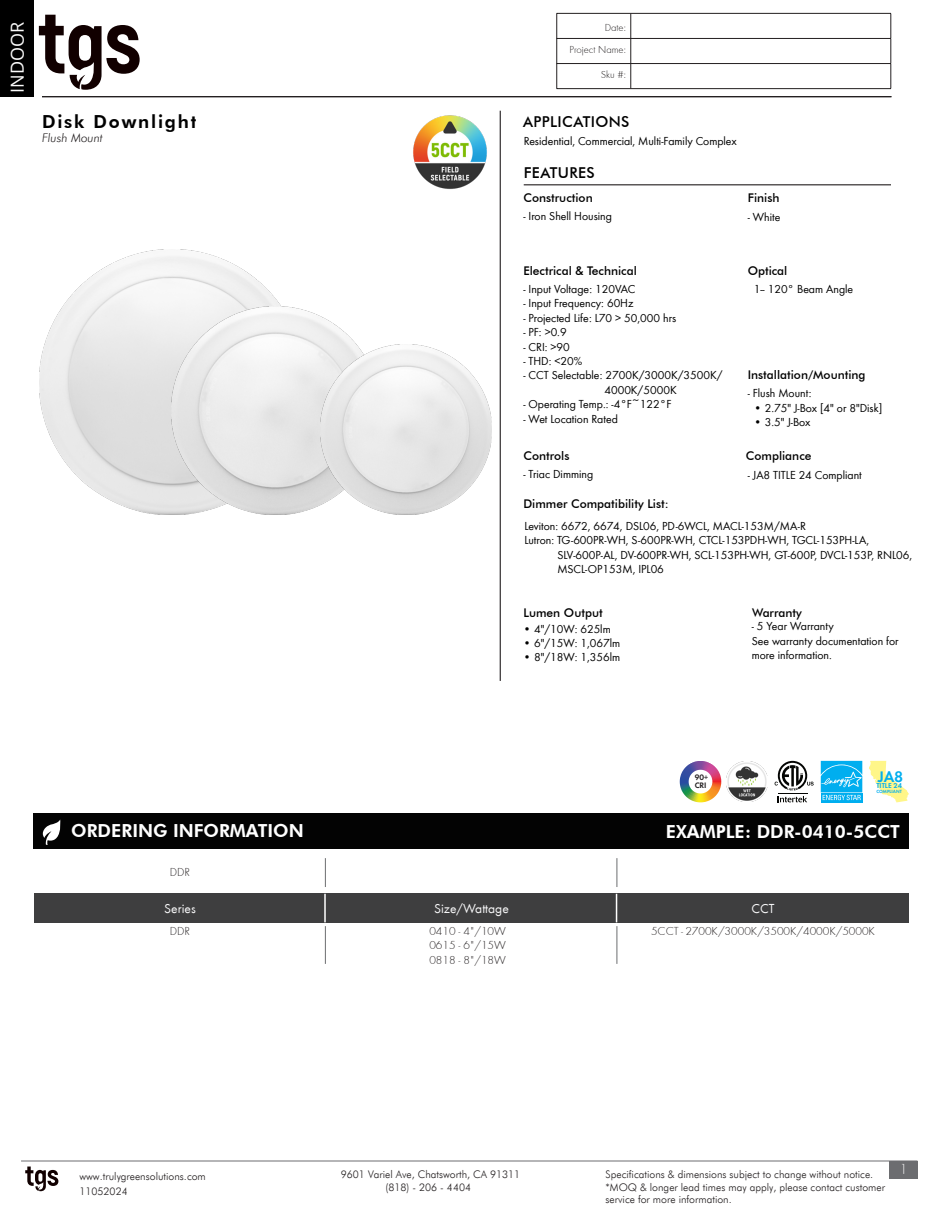
<style>
.page{position:relative;width:945px;height:1215px;background:#fff}
.page>*{position:absolute;margin:0;border:0;box-sizing:border-box;transform-origin:0 0}
.t1{font:800 18px "Futura BT";color:#fff}
.t2{font:800 18px "Futura BT";letter-spacing:.1em;color:#000}
.t3{font:18px "Open Sans";color:#fafafa}
.t4{font:15.75px "Futura Dem";color:#00aeef}
.t5{font:500 15px "Futura BT";letter-spacing:.025em;color:#000}
.t6{font:300 15px "Futura Round";color:#f7f7f8}
.t7{font:13.5px "Futura Round";color:#f7f7f8}
.t8{font:12px/14.4px "Futura Boo";color:#000}
.t9{font:500 12px "Futura BT";color:#000}
.t10{font:300 12px/14.4px "Futura Round";color:#231f20}
.t11{font:italic 300 12px "Futura BT";color:#231f20}
.t12{font:300 10.5px/12px "Futura BT";color:#231f20}
.t13{font:300 10.5px "Futura Round";color:#231f20}
.t14{font:8.25px/7.4px "Futura Dem";color:#231f20}
.t15{font:7.35px "Futura Dem";color:#00aeef}
.t16{font:4.65px "Futura Dem";color:#00aeef}
</style>
<div class="page">
<svg style="left:25px;top:1167px;width:33px;height:24px"></svg>
<div style="left:889px;top:1161px;width:28px;height:18px;background:#6c6d70"></div>
<hr style="left:21px;top:1161px;width:896px;height:1px;background:#6c6d70">
<div style="left:0;top:0;width:34px;height:96px;background:#000"></div>
<svg style="left:39px;top:15px;width:101px;height:75px"></svg>
<img style="left:39px;top:249px;width:252px;height:266px">
<div style="left:34px;top:893px;width:875px;height:30px;background:#3e3e3f"></div>
<div style="left:34px;top:813px;width:875px;height:36px;background:#030303"></div>
<svg style="left:43px;top:819px;width:18px;height:26px"></svg>
<hr style="left:324px;top:894px;width:2px;height:28px;background:#fff">
<hr style="left:325px;top:926px;width:1px;height:38px;background:#6c6d70">
<svg style="left:616px;top:894px;width:1px;height:28px"></svg>
<hr style="left:617px;top:926px;width:1px;height:38px;background:#6c6d70">
<hr style="left:42px;top:96px;width:849px;height:1px;background:#231f20">
<hr style="left:524px;top:184px;width:367px;height:1px;background:#231f20">
<hr style="left:500px;top:111px;width:1px;height:570px;background:#231f20">
<svg style="left:630px;top:14px;width:1px;height:74px"></svg>
<hr style="left:557px;top:13px;width:74px;height:1px;background:#231f20">
<hr style="left:631px;top:13px;width:260px;height:1px;background:#231f20">
<hr style="left:557px;top:38px;width:74px;height:1px;background:#231f20">
<hr style="left:631px;top:38px;width:260px;height:1px;background:#231f20">
<hr style="left:557px;top:63px;width:74px;height:1px;background:#231f20">
<svg style="left:556px;top:14px;width:1px;height:74px"></svg>
<hr style="left:631px;top:63px;width:260px;height:1px;background:#231f20">
<svg style="left:891px;top:14px;width:1px;height:74px"></svg>
<hr style="left:557px;top:88px;width:74px;height:1px;background:#231f20">
<hr style="left:631px;top:88px;width:260px;height:1px;background:#231f20">
<svg style="left:325px;top:858px;width:1px;height:29px"></svg>
<svg style="left:617px;top:858px;width:1px;height:29px"></svg>
<svg style="left:821px;top:800px;width:41px;height:2px"></svg>
<svg style="left:821px;top:761px;width:41px;height:39px;background:#28baf1"></svg>
<svg style="left:775px;top:761px;width:39px;height:41px"></svg>
<svg style="left:680px;top:761px;width:41px;height:41px"></svg>
<img style="left:172px;top:307px;width:184px;height:207px">
<img style="left:321px;top:344px;width:170px;height:171px">
<svg style="left:869px;top:761px;width:40px;height:41px"></svg>
<img style="left:413px;top:115px;width:74px;height:74px">
<img style="left:727px;top:761px;width:40px;height:41px">
<h1 class="t3" style="left:5px;top:93px;width:72px;rotate:-90deg">INDOOR</h1>
<p class="t2" style="left:42px;top:110px;width:156px">Disk Downlight</p>
<p class="t11" style="left:42px;top:131px;width:62px">Flush Mount</p>
<p class="t13" style="left:605px;top:20px;width:23px">Date:</p>
<p class="t13" style="left:569px;top:43px;width:58px">Project Name:</p>
<p class="t13" style="left:601px;top:68px;width:26px">Sku #:</p>
<p class="t5" style="left:523px;top:112px;width:108px">APPLICATIONS</p>
<p class="t8" style="left:524px;top:134px;width:214px">Residential, Commercial, Multi-Family Complex</p>
<p class="t5" style="left:524px;top:163px;width:73px">FEATURES</p>
<p class="t9" style="left:523px;top:190px;width:71px">Construction</p>
<p class="t9" style="left:748px;top:190px;width:33px">Finish</p>
<p class="t8" style="left:523px;top:208px;width:90px">- Iron Shell Housing</p>
<p class="t8" style="left:748px;top:209px;width:34px">- White</p>
<p class="t9" style="left:523px;top:263px;width:115px">Electrical &amp; Technical</p>
<p class="t9" style="left:748px;top:263px;width:41px">Optical</p>
<p class="t8" style="left:523px;top:281px;width:114px">- Input Voltage: 120VAC</p>
<p class="t8" style="left:523px;top:296px;width:112px">- Input Frequency: 60Hz</p>
<p class="t8" style="left:523px;top:310px;width:154px">- Projected Life: L70 &gt; 50,000 hrs</p>
<p class="t8" style="left:523px;top:324px;width:45px">- PF: &gt;0.9</p>
<p class="t8" style="left:523px;top:339px;width:48px">- CRI: &gt;90</p>
<p class="t8" style="left:523px;top:353px;width:60px">- THD: &lt;20%</p>
<p class="t8" style="left:523px;top:368px;width:201px">- CCT Selectable: 2700K/3000K/3500K/</p>
<p class="t8" style="left:604px;top:382px;width:74px">4000K/5000K</p>
<p class="t8" style="left:523px;top:396px;width:149px">- Operating Temp.: -4°F~122°F</p>
<p class="t8" style="left:523px;top:411px;width:96px">- Wet Location Rated</p>
<p class="t9" style="left:523px;top:448px;width:48px">Controls</p>
<p class="t8" style="left:523px;top:467px;width:71px">- Triac Dimming</p>
<p class="t9" style="left:523px;top:496px;width:147px">Dimmer Compatibility List:</p>
<p class="t8" style="left:754px;top:281px;width:101px">1-- 120° Beam Angle</p>
<p class="t9" style="left:748px;top:367px;width:119px">Installation/Mounting</p>
<p class="t8" style="left:748px;top:385px;width:65px">- Flush Mount:</p>
<p class="t8" style="left:754px;top:400px;width:130px">• 2.75" J-Box [4" or 8"Disk]</p>
<p class="t8" style="left:754px;top:414px;width:58px">• 3.5" J-Box</p>
<p class="t9" style="left:746px;top:448px;width:67px">Compliance</p>
<p class="t8" style="left:748px;top:467px;width:116px">- JA8 TITLE 24 Compliant</p>
<p class="t8" style="left:524px;top:518px;width:283px">Leviton: 6672, 6674, DSL06, PD-6WCL, MACL-153M/MA-R</p>
<p class="t8" style="left:524px;top:533px;width:347px">Lutron: TG-600PR-WH, S-600PR-WH, CTCL-153PDH-WH, TGCL-153PH-LA,</p>
<p class="t8" style="left:557px;top:547px;width:356px">SLV-600P-AL, DV-600PR-WH, SCL-153PH-WH, GT-600P, DVCL-153P, RNL06,</p>
<p class="t8" style="left:557px;top:561px;width:108px">MSCL-OP153M, IPL06</p>
<p class="t9" style="left:523px;top:605px;width:81px">Lumen Output</p>
<p class="t8" style="left:523px;top:621px;width:89px">• 4"/10W: 625lm</p>
<p class="t8" style="left:523px;top:635px;width:99px">• 6"/15W: 1,067lm</p>
<p class="t8" style="left:523px;top:650px;width:99px">• 8"/18W: 1,356lm</p>
<p class="t9" style="left:752px;top:605px;width:51px">Warranty</p>
<p class="t8" style="left:752px;top:618px;width:84px">- 5 Year Warranty</p>
<p class="t8" style="left:752px;top:633px;width:148px">See warranty documentation for more information.</p>
<p class="t1" style="left:71px;top:819px;width:234px">ORDERING INFORMATION</p>
<p class="t10" style="left:170px;top:865px;width:22px">DDR</p>
<p class="t14" style="left:695px;top:774px;width:15px">90+<br>CRI</p>
<h2 class="t4" style="left:878px;top:765px;width:27px">JA8</h2>
<p class="t15" style="left:876px;top:780px;width:27px">TITLE 24</p>
<p class="t16" style="left:876px;top:789px;width:27px">COMPLIANT</p>
<p class="t1" style="left:666px;top:821px;width:236px">EXAMPLE: DDR-0410-5CCT</p>
<p class="t7" style="left:164px;top:898px;width:33px">Series</p>
<p class="t7" style="left:434px;top:898px;width:76px">Size/Wattage</p>
<p class="t7" style="left:751px;top:898px;width:25px">CCT</p>
<p class="t10" style="left:429px;top:924px;width:78px">0410 - 4"/10W<br>0615 - 6"/15W</p>
<p class="t10" style="left:429px;top:952px;width:78px">0818 - 8"/18W</p>
<p class="t10" style="left:651px;top:924px;width:226px">5CCT - 2700K/3000K/3500K/4000K/5000K</p>
<p class="t10" style="left:170px;top:924px;width:22px">DDR</p>
<p class="t12" style="left:79px;top:1170px;width:128px">www.trulygreensolutions.com</p>
<p class="t12" style="left:341px;top:1168px;width:181px">9601 Variel Ave, Chatsworth, CA 91311</p>
<p class="t12" style="left:606px;top:1169px;width:269px">Specifications &amp; dimensions subject to change without notice.</p>
<p class="t12" style="left:386px;top:1181px;width:87px">(818) - 206 - 4404</p>
<p class="t12" style="left:606px;top:1181px;width:281px">*MOQ &amp; longer lead times may apply, please contact customer service for more information.</p>
<p class="t12" style="left:79px;top:1186px;width:50px">11052024</p>
<p class="t6" style="left:900px;top:1159px;width:10px">1</p>
</div>
